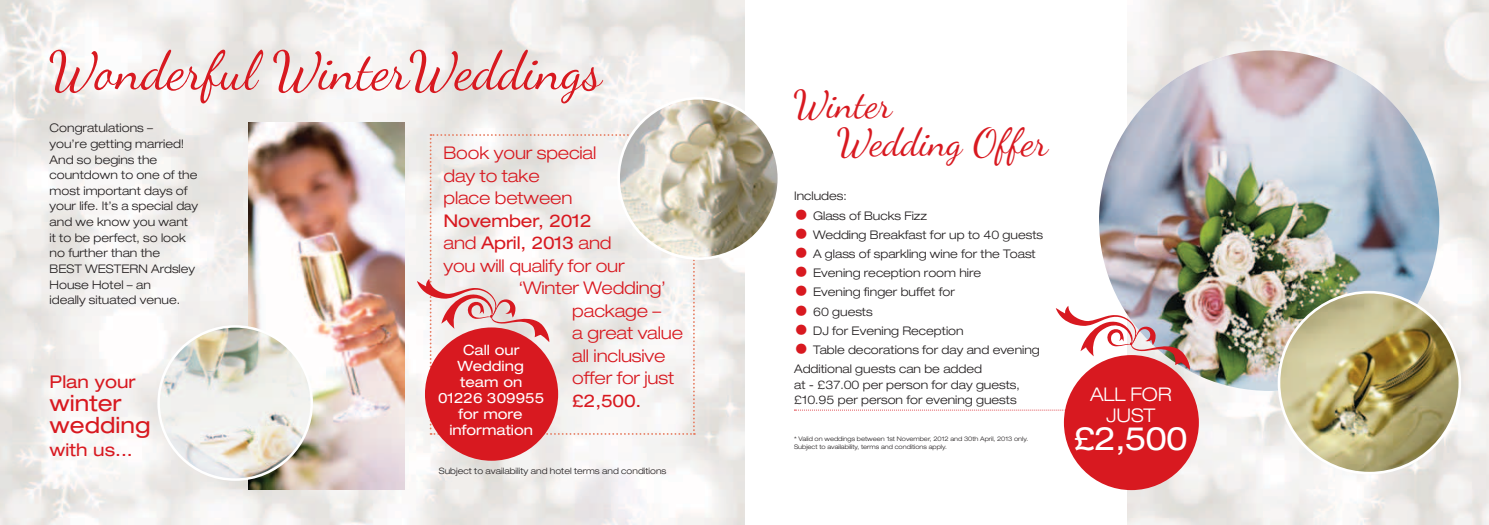
<style>
.page{position:relative;width:1489px;height:525px;background:#fff}
.page>*{position:absolute;margin:0;border:0;box-sizing:border-box;transform-origin:0 0}
.t1{font:53.75px "Dancing Script OT";color:#d81920}
.t2{font:38.75px/38.4px "Dancing Script OT";color:#d81920}
.t3{font:expanded 32.25px "Helvetica Neue";color:#fff}
.t4{font:expanded 22.38px/22.4px "Helvetica Neue";color:#d81920}
.t5{font:300 expanded 18.88px/21.2px "Helvetica Neue";letter-spacing:-.01em;color:#fff;text-align:center}
.t6{font:expanded 17.62px "Helvetica Neue";color:#d81920}
.t7{font:300 expanded 17.5px/22.5px "Helvetica Neue";letter-spacing:-.01em;color:#d81920}
.t8{font:expanded 17.5px "Helvetica Neue";letter-spacing:-.01em;color:#d81920}
.t9{font:expanded 14.12px/16px "Helvetica Neue";color:#fff;text-align:center}
.t10{font:300 expanded 11.88px/15.6px "Helvetica Neue";color:#231f20}
.t11{font:300 expanded 8.75px "Helvetica Neue";color:#231f20}
.t12{font:300 expanded 6.25px/7.5px "Helvetica Neue";color:#231f20}
.s1{font-weight:300}
.s2{font-size:28.75px;color:#d81920}
</style>
<div class="page">
<img style="left:1127px;top:0;width:361px;height:524px">
<img style="left:0;top:0;width:744px;height:524px">
<img style="left:248px;top:123px;width:156px;height:366px">
<img style="left:620px;top:98px;width:156px;height:160px">
<img style="left:1098px;top:50px;width:341px;height:340px;border-radius:170px">
<img style="left:1278px;top:292px;width:181px;height:181px;border-radius:90px">
<svg style="left:417px;top:134px;width:278px;height:300px"></svg>
<div style="left:425px;top:327px;width:133px;height:133px;background:#d81920;border-radius:50%"></div>
<img style="left:159px;top:326px;width:153px;height:153px;border-radius:76px">
<div style="left:157px;top:325px;width:156px;height:155px;border:3px solid #fff;border-radius:50%"></div>
<img style="left:1055px;top:305px;width:134px;height:65px">
<div style="left:1063px;top:355px;width:135px;height:135px;background:#d81920;border-radius:50%"></div>
<svg style="left:794px;top:409px;width:271px;height:1px"></svg>
<h1 class="t1" style="left:50px;top:39px;width:554px">Wonderful WinterWeddings</h1>
<p class="t10" style="left:50px;top:120px;width:150px">Congratulations –<br>you’re getting married!<br>And so begins the countdown to one of the most important days of your life. It’s a special day and we know you want<br>it to be perfect, so look no further than the<br>BEST WESTERN Ardsley<br>House Hotel – an<br>ideally situated venue.</p>
<h3 class="t7" style="left:443px;top:141px;width:154px">Book your special day to take<br>place between</h3>
<h3 class="t8" style="left:443px;top:210px;width:150px">November, 2012</h3>
<h3 class="t8" style="left:443px;top:232px;width:170px"><span class="s1">and</span> April, 2013 <span class="s1">and</span></h3>
<h3 class="t7" style="left:443px;top:254px;width:183px">you will qualify for our</h3>
<h3 class="t7" style="left:518px;top:276px;width:149px">‘Winter Wedding’</h3>
<h3 class="t7" style="left:572px;top:299px;width:91px">package –</h3>
<h3 class="t7" style="left:572px;top:321px;width:112px">a great value</h3>
<h3 class="t7" style="left:572px;top:344px;width:95px">all inclusive</h3>
<h3 class="t7" style="left:572px;top:366px;width:103px">offer for just</h3>
<h3 class="t8" style="left:572px;top:390px;width:71px">£2,500.</h3>
<p class="t9" style="left:438px;top:341px;width:107px">Call our<br>Wedding team on<br>01226 309955 for more information</p>
<p class="t11" style="left:439px;top:465px;width:229px">Subject to availability and hotel terms and conditions</p>
<h3 class="t6" style="left:50px;top:371px;width:87px">Plan your</h3>
<h3 class="t4" style="left:50px;top:391px;width:102px">winter wedding</h3>
<h3 class="t6" style="left:50px;top:438px;width:85px">with us...</h3>
<h2 class="t2" style="left:837px;top:85px;width:213px;text-indent:-43px">Winter<br>Wedding Offer</h2>
<p class="t10" style="left:794px;top:188px;width:54px">Includes:</p>
<p class="t10" style="left:794px;top:207px;width:134px"><span class="s2">•</span> Glass of Bucks Fizz</p>
<p class="t10" style="left:794px;top:226px;width:250px"><span class="s2">•</span> Wedding Breakfast for up to 40 guests</p>
<p class="t10" style="left:794px;top:246px;width:243px"><span class="s2">•</span> A glass of sparkling wine for the Toast</p>
<p class="t10" style="left:794px;top:265px;width:188px"><span class="s2">•</span> Evening reception room hire</p>
<p class="t10" style="left:794px;top:284px;width:162px"><span class="s2">•</span> Evening finger buffet for</p>
<p class="t10" style="left:794px;top:303px;width:80px"><span class="s2">•</span> 60 guests</p>
<p class="t10" style="left:794px;top:322px;width:171px"><span class="s2">•</span> DJ for Evening Reception</p>
<p class="t10" style="left:794px;top:340px;width:247px;line-height:19.1px"><span class="s2">•</span> Table decorations for day and evening<br>Additional guests can be added</p>
<p class="t10" style="left:794px;top:376px;width:227px">at - £37.00 per person for day guests, £10.95 per person for evening guests</p>
<p class="t12" style="left:794px;top:435px;width:235px">* Valid on weddings between 1st November, 2012 and 30th April, 2013 only.<br>Subject to availability, terms and conditions apply.</p>
<h3 class="t5" style="left:1089px;top:383px;width:83px">ALL FOR<br>JUST</h3>
<h3 class="t3" style="left:1073px;top:418px;width:115px">£2,500</h3>
</div>
